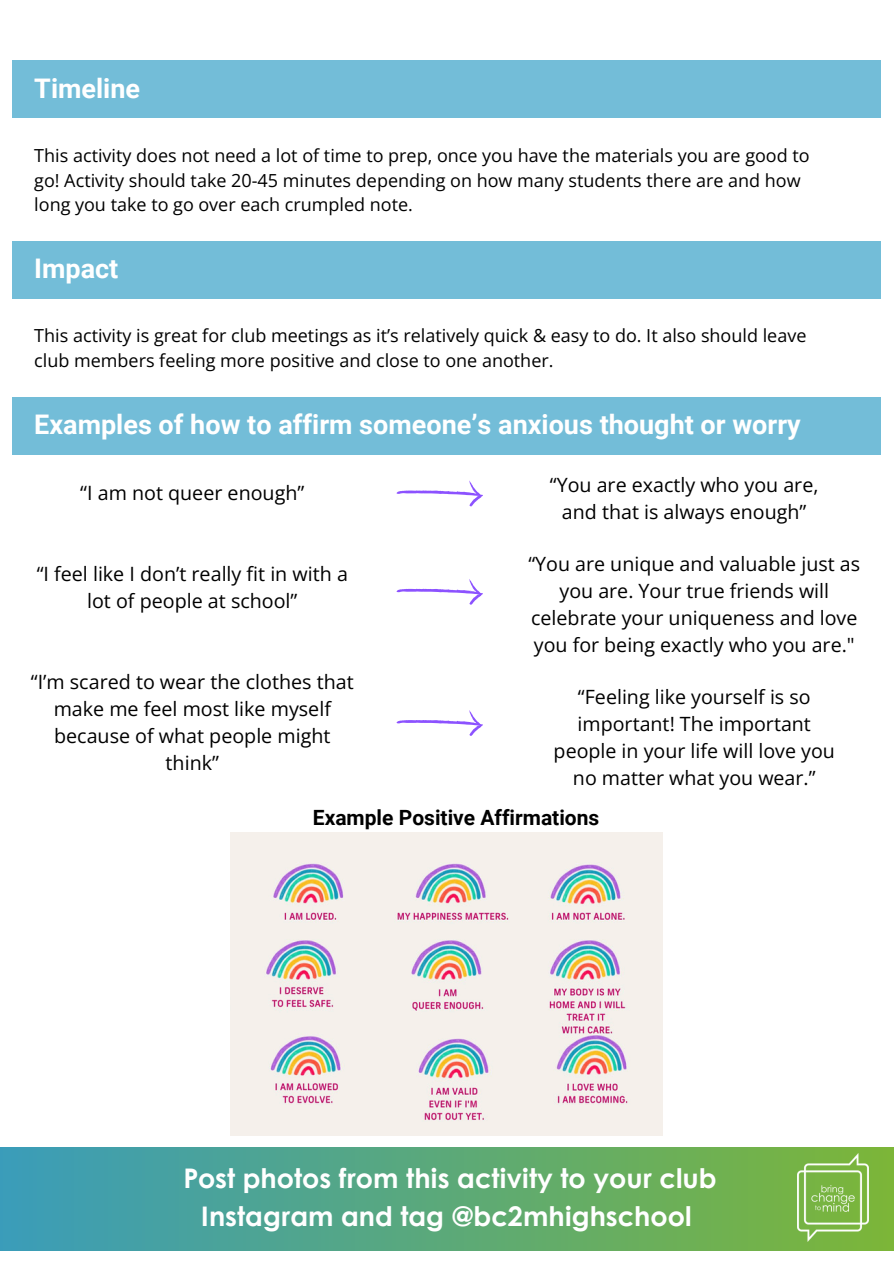
<style>
.page{position:relative;width:894px;height:1264px;background:#fff}
.page>*{position:absolute;margin:0;border:0;box-sizing:border-box;transform-origin:0 0}
.t1{font:700 27px/37.2px "Century Gothic";color:#fff;text-align:center}
.t2{font:700 27px "Roboto";color:#fff}
.t3{font:700 21px "Roboto";color:#000}
.t4{font:19.65px/27px "Open Sans";color:#000;text-align:center}
.t5{font:18px/24.8px "Open Sans";color:#000}
</style>
<div class="page">
<div style="left:0;top:1147px;width:893px;height:103px;background:linear-gradient(to right,#3a9cb9,#7db638)"></div>
<div style="left:12px;top:60px;width:868px;height:58px;background:#73bdd8"></div>
<div style="left:12px;top:241px;width:868px;height:58px;background:#73bdd8"></div>
<div style="left:12px;top:396px;width:868px;height:58px;background:#73bdd8"></div>
<img style="left:796px;top:1153px;width:71px;height:88px">
<img style="left:231px;top:832px;width:431px;height:303px">
<svg style="left:396px;top:579px;width:87px;height:25px"></svg>
<svg style="left:396px;top:710px;width:87px;height:25px"></svg>
<svg style="left:396px;top:480px;width:87px;height:26px"></svg>
<p class="t2" style="left:34px;top:73px;width:107px">Timeline</p>
<h1 class="t5" style="left:34px;top:142px;width:776px">This activity does not need a lot of time to prep, once you have the materials you are good to go! Activity should take 20-45 minutes depending on how many students there are and how long you take to go over each crumpled note.</h1>
<h1 class="t2" style="left:34px;top:253px;width:86px">Impact</h1>
<h3 class="t5" style="left:34px;top:323px;width:773px">This activity is great for club meetings as it’s relatively quick &amp; easy to do. It also should leave club members feeling more positive and close to one another.</h3>
<p class="t2" style="left:34px;top:409px;width:767px">Examples of how to affirm someone’s anxious thought or worry</p>
<p class="t4" style="left:80px;top:478px;width:225px">“I am not queer enough”</p>
<p class="t4" style="left:37px;top:559px;width:312px">“I feel like I don’t really fit in with a lot of people at school”</p>
<h3 class="t4" style="left:31px;top:667px;width:324px">“I’m scared to wear the clothes that make me feel most like myself because of what people might think”</h3>
<h3 class="t4" style="left:549px;top:470px;width:270px">“You are exactly who you are, and that is always enough”</h3>
<h3 class="t4" style="left:528px;top:550px;width:333px">“You are unique and valuable just as you are. Your true friends will celebrate your uniqueness and love you for being exactly who you are."</h3>
<h2 class="t4" style="left:553px;top:683px;width:283px">“Feeling like yourself is so important! The important people in your life will love you no matter what you wear.”</h2>
<p class="t3" style="left:313px;top:805px;width:288px">Example Positive Affirmations</p>
<h3 class="t1" style="left:183px;top:1158px;width:534px">Post photos from this activity to your club<br>Instagram and tag @bc2mhighschool</h3>
</div>
